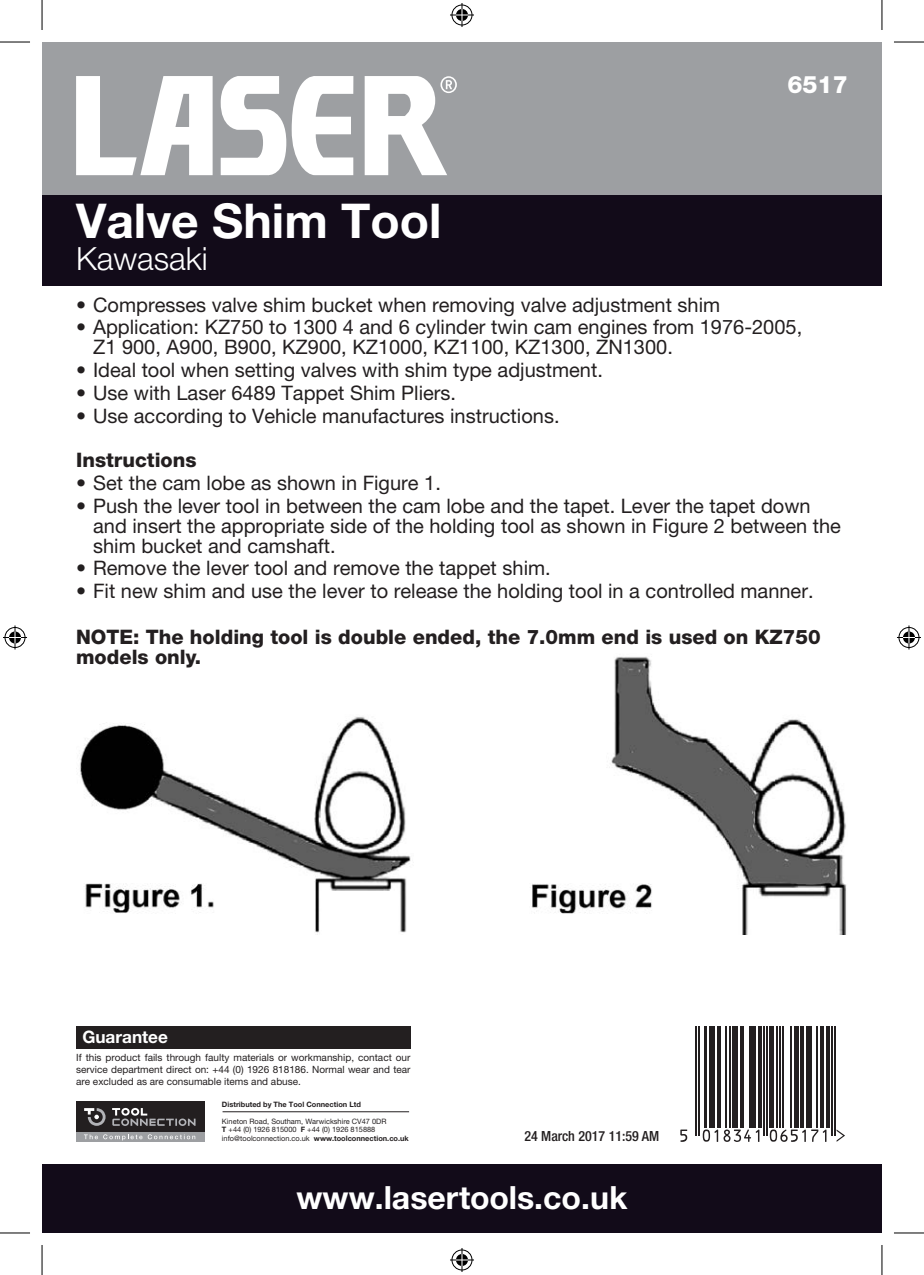
<style>
.page{position:relative;width:924px;height:1275px;background:#fff}
.page>*{position:absolute;margin:0;border:0;box-sizing:border-box;transform-origin:0 0}
.t1{font:700 48px "Helvetica Neue LT Pro";color:#fff}
.t2{font:700 32px "Helvetica Neue LT Pro";color:#fff}
.t3{font:300 32px "Helvetica Neue LT Pro";color:#fff}
.t4{font:800 24px "Helvetica Neue LT Pro";color:#fff}
.t5{font:20px/20px "Helvetica Neue LT Pro";color:#231f20}
.t6{font:800 20px/20px "Helvetica Neue LT Pro";color:#231f20}
.t7{font:700 17.2px "Helvetica Neue LT Pro";color:#fff}
.t8{font:500 condensed 14px "Helvetica Neue LT Pro";color:#231f20}
.t9{font:10px/11.8px "Helvetica Neue LT Pro";color:#231f20;text-align:justify}
.t10{font:7.4px/8.6px "Helvetica Neue LT Pro";color:#231f20}
.t11{font:700 7.4px "Helvetica Neue LT Pro";color:#231f20}
.s1{font-weight:700}
</style>
<div class="page">
<img style="left:80px;top:656px;width:767px;height:278px">
<div style="left:42px;top:42px;width:839px;height:153px;background:#9d9fa2"></div>
<svg style="left:220px;top:76px;width:133px;height:100px"></svg>
<svg style="left:76px;top:76px;width:136px;height:99px"></svg>
<svg style="left:364px;top:76px;width:92px;height:99px"></svg>
<div style="left:76px;top:1132px;width:128px;height:10px;background:#9d9fa2"></div>
<div style="left:76px;top:1101px;width:128px;height:31px;background:#231f20"></div>
<svg style="left:112px;top:1108px;width:83px;height:18px"></svg>
<svg style="left:84px;top:1108px;width:21px;height:17px"></svg>
<svg style="left:84px;top:1134px;width:111px;height:6px"></svg>
<hr style="left:222px;top:1111px;width:187px;height:1px;background:#231f20">
<div style="left:76px;top:1026px;width:334px;height:22px;background:#231f20"></div>
<svg style="left:687px;top:1026px;width:158px;height:116px"></svg>
<hr style="left:695px;top:1026px;width:1px;height:109px;background:#231f20">
<hr style="left:698px;top:1026px;width:1px;height:109px;background:#231f20">
<hr style="left:704px;top:1026px;width:3px;height:102px;background:#231f20">
<hr style="left:708px;top:1026px;width:2px;height:102px;background:#231f20">
<hr style="left:711px;top:1026px;width:3px;height:102px;background:#231f20">
<hr style="left:717px;top:1026px;width:3px;height:102px;background:#231f20">
<hr style="left:724px;top:1026px;width:2px;height:102px;background:#231f20">
<hr style="left:729px;top:1026px;width:1px;height:102px;background:#231f20">
<div style="left:732px;top:1026px;width:6px;height:102px;background:#231f20"></div>
<hr style="left:739px;top:1026px;width:1px;height:102px;background:#231f20">
<hr style="left:742px;top:1026px;width:1px;height:102px;background:#231f20">
<hr style="left:748px;top:1026px;width:3px;height:102px;background:#231f20">
<hr style="left:752px;top:1026px;width:3px;height:102px;background:#231f20">
<hr style="left:758px;top:1026px;width:3px;height:102px;background:#231f20">
<hr style="left:763px;top:1026px;width:1px;height:109px;background:#231f20">
<hr style="left:766px;top:1026px;width:1px;height:109px;background:#231f20">
<div style="left:768px;top:1026px;width:5px;height:102px;background:#231f20"></div>
<hr style="left:776px;top:1026px;width:1px;height:102px;background:#231f20">
<hr style="left:779px;top:1026px;width:1px;height:102px;background:#231f20">
<hr style="left:782px;top:1026px;width:1px;height:102px;background:#231f20">
<hr style="left:789px;top:1026px;width:2px;height:102px;background:#231f20">
<div style="left:793px;top:1026px;width:5px;height:102px;background:#231f20"></div>
<hr style="left:799px;top:1026px;width:3px;height:102px;background:#231f20">
<hr style="left:805px;top:1026px;width:3px;height:102px;background:#231f20">
<hr style="left:810px;top:1026px;width:1px;height:102px;background:#231f20">
<hr style="left:816px;top:1026px;width:1px;height:102px;background:#231f20">
<hr style="left:820px;top:1026px;width:3px;height:102px;background:#231f20">
<hr style="left:826px;top:1026px;width:3px;height:102px;background:#231f20">
<hr style="left:830px;top:1026px;width:2px;height:109px;background:#231f20">
<hr style="left:833px;top:1026px;width:2px;height:109px;background:#231f20">
<svg style="left:680px;top:1129px;width:7px;height:13px"></svg>
<svg style="left:702px;top:1129px;width:15px;height:13px"></svg>
<svg style="left:723px;top:1129px;width:36px;height:13px"></svg>
<svg style="left:769px;top:1129px;width:57px;height:13px"></svg>
<svg style="left:836px;top:1129px;width:8px;height:12px"></svg>
<div style="left:42px;top:195px;width:839px;height:91px;background:#120b19"></div>
<div style="left:42px;top:1165px;width:839px;height:68px;background:#120b19"></div>
<hr style="left:0;top:42px;width:30px;height:1px;background:#000">
<hr style="left:893px;top:42px;width:30px;height:1px;background:#000">
<hr style="left:0;top:1232px;width:30px;height:1px;background:#000">
<hr style="left:893px;top:1232px;width:30px;height:1px;background:#000">
<hr style="left:42px;top:0;width:1px;height:30px;background:#000">
<hr style="left:42px;top:1245px;width:1px;height:30px;background:#000">
<hr style="left:881px;top:0;width:1px;height:30px;background:#000">
<hr style="left:881px;top:1245px;width:1px;height:30px;background:#000">
<svg style="left:450px;top:3px;width:24px;height:24px"></svg>
<svg style="left:450px;top:1248px;width:24px;height:24px"></svg>
<svg style="left:3px;top:625px;width:24px;height:24px"></svg>
<svg style="left:897px;top:625px;width:23px;height:24px"></svg>
<p class="t4" style="left:787px;top:70px;width:62px">6517</p>
<p class="t1" style="left:76px;top:191px;width:367px">Valve Shim Tool</p>
<p class="t3" style="left:76px;top:239px;width:133px">Kawasaki</p>
<p class="t5" style="left:76px;top:294px;width:645px">• Compresses valve shim bucket when removing valve adjustment shim</p>
<p class="t5" style="left:93px;top:317px;width:710px;text-indent:-17px">• Application: KZ750 to 1300 4 and 6 cylinder twin cam engines from 1976-2005,<br>Z1 900, A900, B900, KZ900, KZ1000, KZ1100, KZ1300, ZN1300.</p>
<p class="t5" style="left:76px;top:360px;width:528px">• Ideal tool when setting valves with shim type adjustment.</p>
<p class="t5" style="left:76px;top:383px;width:381px">• Use with Laser 6489 Tappet Shim Pliers.</p>
<p class="t5" style="left:76px;top:405px;width:485px">• Use according to Vehicle manufactures instructions.</p>
<p class="t6" style="left:76px;top:450px;width:122px">Instructions</p>
<p class="t5" style="left:76px;top:472px;width:366px">• Set the cam lobe as shown in Figure 1.</p>
<p class="t5" style="left:93px;top:495px;width:749px;text-indent:-17px">• Push the lever tool in between the cam lobe and the tapet. Lever the tapet down and insert the appropriate side of the holding tool as shown in Figure 2 between the shim bucket and camshaft.</p>
<p class="t5" style="left:76px;top:558px;width:476px">• Remove the lever tool and remove the tappet shim.</p>
<p class="t5" style="left:76px;top:581px;width:738px">• Fit new shim and use the lever to release the holding tool in a controlled manner.</p>
<p class="t6" style="left:76px;top:627px;width:745px">NOTE: The holding tool is double ended, the 7.0mm end is used on KZ750 models only.</p>
<p class="t7" style="left:82px;top:1026px;width:87px">Guarantee</p>
<p class="t9" style="left:76px;top:1051px;width:336px">If this product fails through faulty materials or workmanship, contact our service department direct on: +44 (0) 1926 818186. Normal wear and tear are excluded as are consumable items and abuse.</p>
<p class="t11" style="left:222px;top:1099px;width:140px">Distributed by The Tool Connection Ltd</p>
<p class="t10" style="left:222px;top:1116px;width:188px">Kineton Road, Southam, Warwickshire CV47 0DR<br><span class="s1">T</span> +44 (0) 1926 815000 <span class="s1">F</span> +44 (0) 1926 815888 info@toolconnection.co.uk <span class="s1">www.toolconnection.co.uk</span></p>
<p class="t8" style="left:524px;top:1127px;width:136px">24 March 2017 11:59 AM</p>
<p class="t2" style="left:296px;top:1178px;width:332px">www.lasertools.co.uk</p>
</div>
